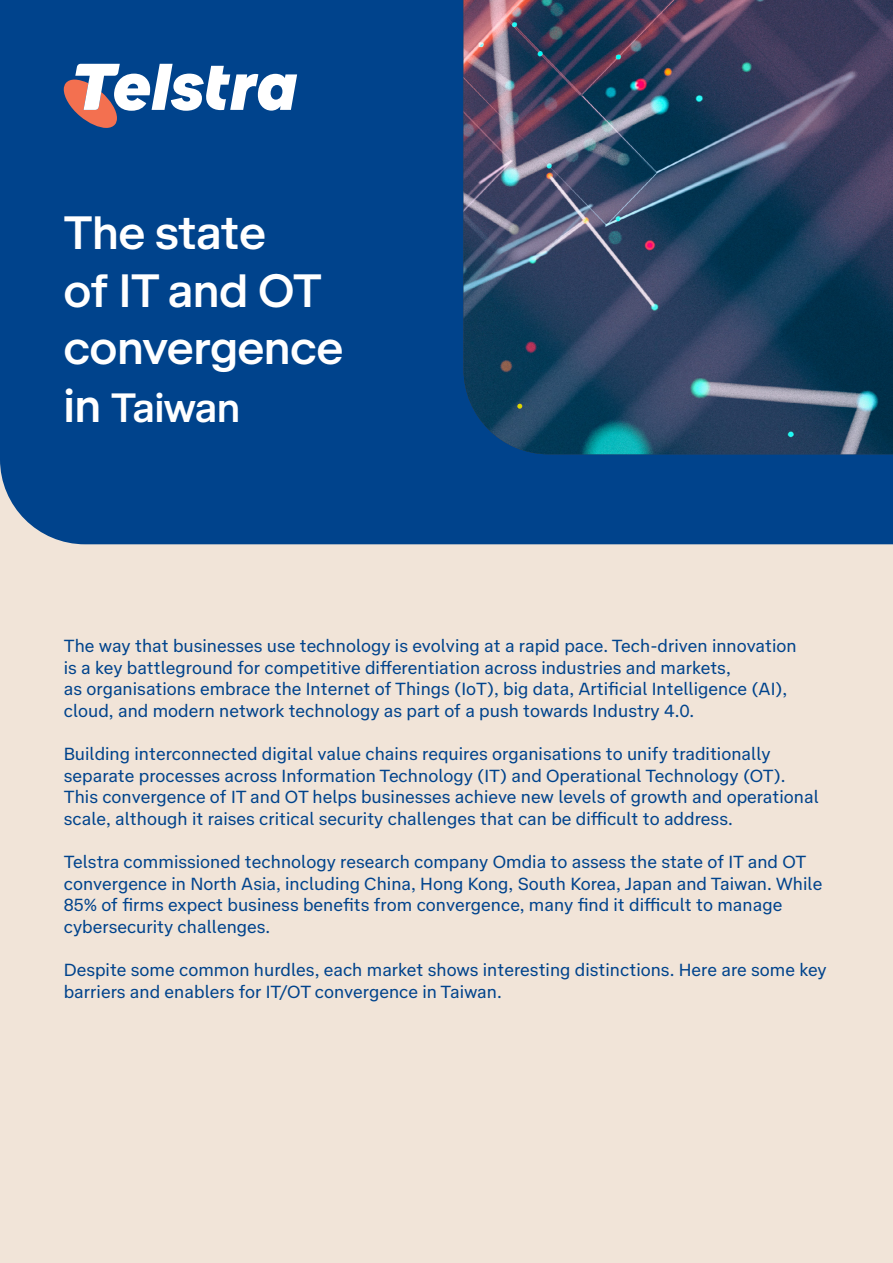
<style>
.page{position:relative;width:893px;height:1263px;background:#f1e4d8}
.page>*{position:absolute;margin:0;border:0;box-sizing:border-box;transform-origin:0 0}
.t1{font:500 48px/57.6px "Telstra Display";color:#fff}
.t2{font:500 42px "Telstra Display";color:#fff}
.t3{font:18px/21.6px "Telstra Text";color:#00438c}
.s1{font-size:48px}
</style>
<div class="page">
<div style="left:0;top:0;width:893px;height:544px;background:#00438c"></div>
<svg style="left:64px;top:64px;width:233px;height:64px;background:#748db1"></svg>
<img style="left:463px;top:0;width:430px;height:454px">
<h1 class="t1" style="left:64px;top:202px;width:281px">The state<br>of IT and OT convergence</h1>
<h2 class="t2" style="left:64px;top:378px;width:178px"><span class="s1">in</span> Taiwan</h2>
<p class="t3" style="left:64px;top:634px;width:734px">The way that businesses use technology is evolving at a rapid pace. Tech-driven innovation is a key battleground for competitive differentiation across industries and markets,<br>as organisations embrace the Internet of Things (IoT), big data, Artificial Intelligence (AI), cloud, and modern network technology as part of a push towards Industry 4.0.</p>
<p class="t3" style="left:64px;top:742px;width:757px">Building interconnected digital value chains requires organisations to unify traditionally separate processes across Information Technology (IT) and Operational Technology (OT).<br>This convergence of IT and OT helps businesses achieve new levels of growth and operational scale, although it raises critical security challenges that can be difficult to address.</p>
<p class="t3" style="left:64px;top:850px;width:760px">Telstra commissioned technology research company Omdia to assess the state of IT and OT convergence in North Asia, including China, Hong Kong, South Korea, Japan and Taiwan. While 85% of firms expect business benefits from convergence, many find it difficult to manage cybersecurity challenges.</p>
<p class="t3" style="left:64px;top:958px;width:764px">Despite some common hurdles, each market shows interesting distinctions. Here are some key barriers and enablers for IT/OT convergence in Taiwan.</p>
</div>
